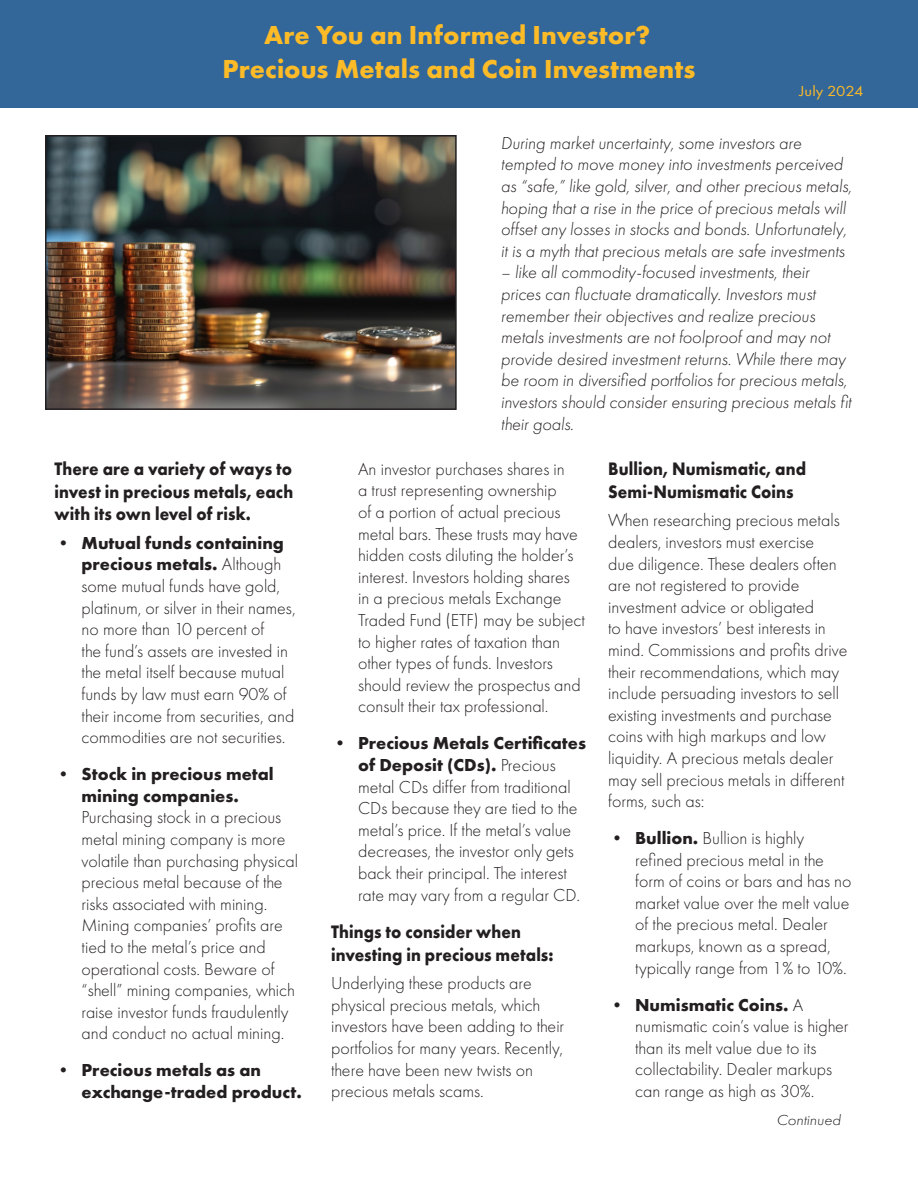
<style>
.page{position:relative;width:918px;height:1188px;background:#fff}
.page>*{position:absolute;margin:0;border:0;box-sizing:border-box;transform-origin:0 0}
.Header_-_text{font:700 27px "Futura PT";letter-spacing:.005em;color:#fdbb27}
.Paragraph_Style_2{font:700 18.75px/22.5px "Futura PT";letter-spacing:.005em;color:#231f20;scale:.9 1}
.Bullet{font:300 18px/21.6px "Futura PT";color:#231f20}
.Body{font:italic 300 18px/21.6px "Futura PT";color:#231f20}
.Body-2{font:300 18px/21.6px "Futura PT";color:#231f20}
.t1{font:700 18px/21.6px "Futura PT";color:#231f20}
.Body-3{font:italic 300 15px "Futura PT";color:#231f20;scale:1.1 1}
.Body-4{font:15px "Futura PT";color:#fdbb27;scale:1.1 1}
.s1{font-weight:700}
</style>
<div class="page">
<div style="left:0;top:0;width:918px;height:108px;background:#369"></div>
<img style="left:48px;top:138px;width:406px;height:269px">
<div style="left:45px;top:135px;width:412px;height:275px;border:2px solid #231f20"></div>
<p class="Header_-_text" style="left:264px;top:17px;width:388px">Are You an Informed Investor?</p>
<p class="Header_-_text" style="left:223px;top:51px;width:474px">Precious Metals and Coin Investments</p>
<p class="Body-4" style="left:800px;top:82px;width:60px">July 2024</p>
<p class="Paragraph_Style_2" style="left:55px;top:457px;width:267px;text-align:justify">There are a variety of ways to invest in precious metals, each with its own level of risk.</p>
<p class="Bullet" style="left:82px;top:532px;width:216px;text-indent:-27px"><span class="s1">• Mutual funds containing precious metals.</span> Although some mutual funds have gold, platinum, or silver in their names, no more than 10 percent of<br>the fund’s assets are invested in the metal itself because mutual funds by law must earn 90% of their income from securities, and commodities are not securities.</p>
<p class="Bullet" style="left:82px;top:763px;width:218px;text-indent:-27px"><span class="s1">• Stock in precious metal mining companies.<br></span>Purchasing stock in a precious metal mining company is more volatile than purchasing physical precious metal because of the risks associated with mining.<br>Mining companies’ profits are tied to the metal’s price and operational costs. Beware of “shell” mining companies, which raise investor funds fraudulently and conduct no actual mining.</p>
<p class="t1" style="left:82px;top:1059px;width:222px;text-indent:-27px">• Precious metals as an exchange-traded product.</p>
<p class="Body" style="left:501px;top:132px;width:352px">During market uncertainty, some investors are tempted to move money into investments perceived as “safe,” like gold, silver, and other precious metals, hoping that a rise in the price of precious metals will offset any losses in stocks and bonds. Unfortunately, it is a myth that precious metals are safe investments</p>
<p class="Body" style="left:501px;top:262px;width:352px">– like all commodity-focused investments, their prices can fluctuate dramatically. Investors must remember their objectives and realize precious metals investments are not foolproof and may not provide desired investment returns. While there may be room in diversified portfolios for precious metals, investors should consider ensuring precious metals fit their goals.</p>
<p class="Bullet" style="left:358px;top:458px;width:228px">An investor purchases shares in<br>a trust representing ownership<br>of a portion of actual precious metal bars. These trusts may have hidden costs diluting the holder’s interest. Investors holding shares in a precious metals Exchange<br>Traded Fund (ETF) may be subject to higher rates of taxation than other types of funds. Investors should review the prospectus and consult their tax professional.</p>
<p class="Bullet" style="left:358px;top:733px;width:229px;text-indent:-27px"><span class="s1">• Precious Metals Certificates of Deposit (CDs).</span> Precious metal CDs differ from traditional<br>CDs because they are tied to the metal’s price. If the metal’s value decreases, the investor only gets back their principal. The interest rate may vary from a regular CD.</p>
<p class="Paragraph_Style_2" style="left:331px;top:920px;width:249px">Things to consider when investing in precious metals:</p>
<p class="Body-2" style="left:331px;top:973px;width:235px">Underlying these products are physical precious metals, which investors have been adding to their portfolios for many years. Recently, there have been new twists on precious metals scams.</p>
<p class="Paragraph_Style_2" style="left:608px;top:457px;width:221px">Bullion, Numismatic, and<br>Semi-Numismatic Coins</p>
<p class="Bullet" style="left:608px;top:510px;width:241px">When researching precious metals dealers, investors must exercise<br>due diligence. These dealers often are not registered to provide investment advice or obligated<br>to have investors’ best interests in mind. Commissions and profits drive their recommendations, which may include persuading investors to sell existing investments and purchase coins with high markups and low liquidity. A precious metals dealer may sell precious metals in different forms, such as:</p>
<p class="Bullet" style="left:635px;top:827px;width:218px;text-indent:-27px"><span class="s1">• Bullion.</span> Bullion is highly refined precious metal in the form of coins or bars and has no market value over the melt value of the precious metal. Dealer markups, known as a spread, typically range from 1% to 10%.</p>
<p class="Bullet" style="left:635px;top:994px;width:215px;text-indent:-27px"><span class="s1">• Numismatic Coins.</span> A numismatic coin’s value is higher than its melt value due to its collectability. Dealer markups can range as high as 30%.</p>
<p class="Body-3" style="left:777px;top:1111px;width:60px">Continued</p>
</div>
